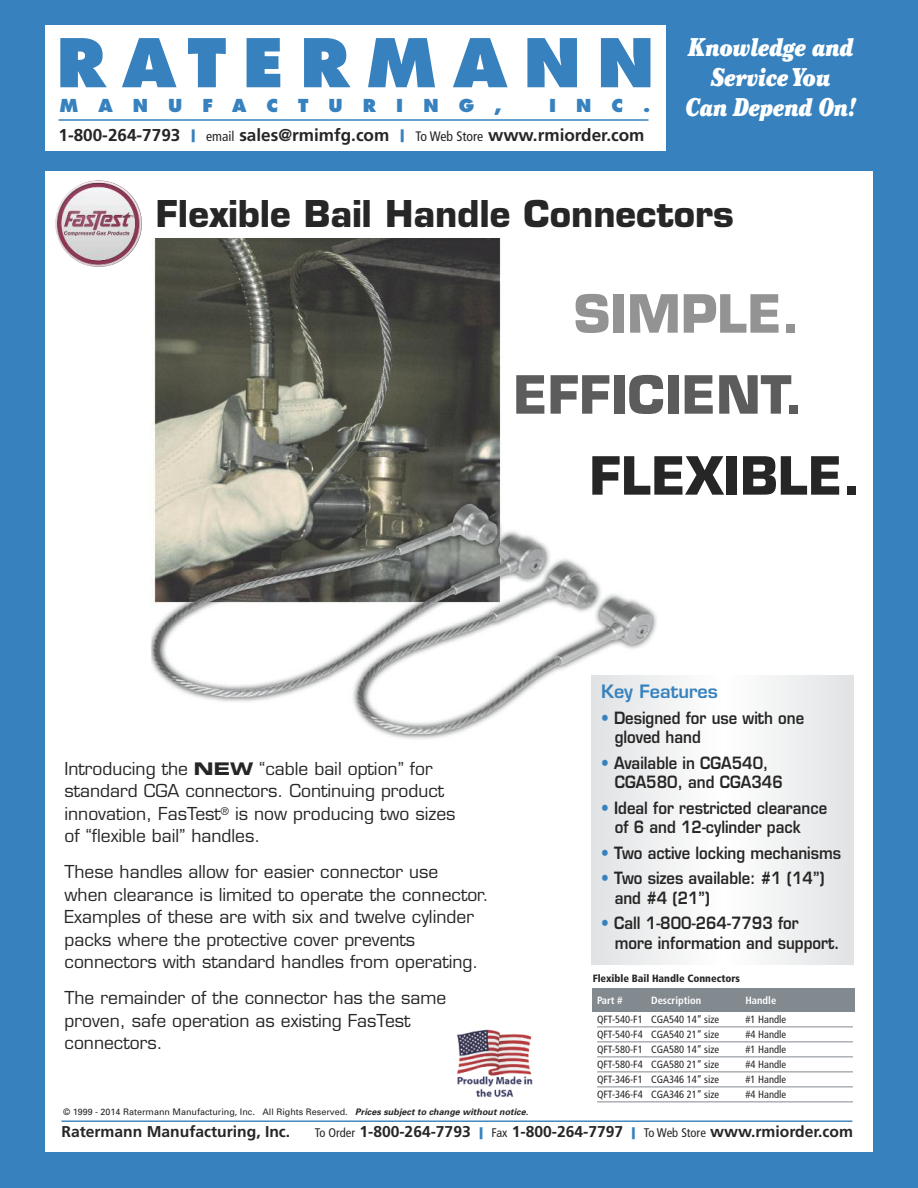
<style>
.page{position:relative;width:918px;height:1188px;background:#3782be}
.page>*{position:absolute;margin:0;border:0;box-sizing:border-box;transform-origin:0 0}
.t1{font:800 65.25px "Futura";letter-spacing:.25em;color:#3782be}
.t2{font:700 51.3px "Eurostile";color:#5d5c5d}
.t3{font:700 51.3px "Eurostile";color:#272627}
.t4{font:700 51.3px "Eurostile";color:#939393}
.t5{font:700 36px "Eurostile";color:#272627}
.t6{font:italic 900 25.5px/30px "Cheltenham";color:#fff;text-align:center;scale:.8 1}
.t7{font:600 18px "Eurostile";color:#3782be}
.t8{font:17.4px/22.5px "Eurostile";color:#272627}
.t9{font:800 17.4px "Futura";letter-spacing:1.15em;color:#3782be}
.t10{font:700 17.1px "Frutiger";color:#272627}
.t11{font:600 16.5px/19.5px "Eurostile";color:#272627;scale:.9 1}
.t12{font:700 15.6px "Frutiger";color:#272627}
.t13{font:condensed 10.5px "Frutiger";color:#272627}
.t14{font:900 condensed 10.5px "Frutiger";color:#272627}
.t15{font:700 condensed 10.5px "Frutiger";color:#fff}
.t16{font:9px "Univers";color:#272627}
.s1{font-weight:400;font-stretch:condensed;font-size:13.8px}
.s2{font-family:"Eurostile Bold Extended Two"}
.s3{font-weight:700;font-style:italic}
.s4{color:#3782be}
.s5{font-weight:400;font-stretch:condensed;font-size:12.6px}
.s6{font-weight:900;color:#3782be}
</style>
<div class="page">
<div style="left:45px;top:171px;width:828px;height:981px;background:#fff"></div>
<div style="left:45px;top:26px;width:621px;height:126px;background:#fff"></div>
<hr style="left:58px;top:119px;width:591px;height:2px;background:#3782be">
<hr style="left:62px;top:1120px;width:790px;height:2px;background:#3782be">
<img style="left:151px;top:238px;width:506px;height:501px">
<img style="left:55px;top:180px;width:87px;height:87px;border-radius:50%">
<svg style="left:591px;top:675px;width:263px;height:289px"></svg>
<img style="left:457px;top:1029px;width:76px;height:68px">
<div style="left:593px;top:988px;width:262px;height:23px;background:#82898f"></div>
<hr style="left:597px;top:1027px;width:256px;height:1px;background:#82898f">
<hr style="left:597px;top:1042px;width:256px;height:1px;background:#82898f">
<hr style="left:597px;top:1057px;width:256px;height:1px;background:#82898f">
<hr style="left:597px;top:1072px;width:256px;height:1px;background:#82898f">
<hr style="left:597px;top:1087px;width:256px;height:1px;background:#82898f">
<hr style="left:597px;top:1102px;width:256px;height:1px;background:#82898f">
<h1 class="t1" style="left:56px;top:34px;width:600px">R ATERMANN</h1>
<p class="t9" style="left:60px;top:98px;width:55px">M A</p>
<p class="t9" style="left:133px;top:98px;width:370px">NUFACTURING,</p>
<p class="t9" style="left:549px;top:98px;width:103px">INC.</p>
<p class="t10" style="left:58px;top:128px;width:587px">1-800-264-7793 <sub>|</sub> <span class="s1">email</span> sales@rmimfg.com <sub>|</sub> <span class="s1">To Web Store</span> www.rmiorder.com</p>
<h3 class="t6" style="left:684px;top:34px;width:215px">Knowledge and<br>ServiceYou<br>Can Depend On!</h3>
<h3 class="t5" style="left:156px;top:200px;width:580px">Flexible Bail Handle Connectors</h3>
<h2 class="t4" style="left:574px;top:294px;width:228px">SIMPLE.</h2>
<h2 class="t2" style="left:513px;top:375px;width:292px">EFFICIENT.</h2>
<h2 class="t3" style="left:590px;top:456px;width:273px">FLEXIBLE.</h2>
<p class="t8" style="left:64px;top:759px;width:393px">Introducing the <span class="s2">NEW</span> “cable bail option” for standard CGA connectors. Continuing product innovation, FasTest<sup>®</sup> is now producing two sizes of “flexible bail” handles.</p>
<p class="t8" style="left:65px;top:862px;width:426px">These handles allow for easier connector use<br>when clearance is limited to operate the connector.<br>Examples of these are with six and twelve cylinder packs where the protective cover prevents connectors with standard handles from operating.</p>
<p class="t8" style="left:65px;top:988px;width:383px">The remainder of the connector has the same proven, safe operation as existing FasTest connectors.</p>
<p class="t16" style="left:63px;top:1108px;width:467px">© 1999 - 2014 Ratermann Manufacturing, Inc. All Rights Reserved. <span class="s3">Prices subject to change without notice.</span></p>
<p class="t7" style="left:601px;top:685px;width:118px">Key Features</p>
<p class="t11" style="left:615px;top:710px;width:212px;text-indent:-14px"><span class="s4">•</span> Designed for use with one gloved hand</p>
<p class="t11" style="left:615px;top:755px;width:188px;text-indent:-14px"><span class="s4">•</span> Available in CGA540,<br>CGA580, and CGA346</p>
<p class="t11" style="left:615px;top:800px;width:238px;text-indent:-14px"><span class="s4">•</span> Ideal for restricted clearance of 6 and 12-cylinder pack</p>
<p class="t11" style="left:601px;top:845px;width:268px"><span class="s4">•</span> Two active locking mechanisms</p>
<p class="t11" style="left:615px;top:870px;width:235px;text-indent:-14px"><span class="s4">•</span> Two sizes available: #1 (14”) and #4 (21”)</p>
<p class="t11" style="left:615px;top:915px;width:252px;text-indent:-14px"><span class="s4">•</span> Call 1-800-264-7793 for more information and support.</p>
<p class="t14" style="left:593px;top:974px;width:149px">Flexible Bail Handle Connectors</p>
<p class="t15" style="left:597px;top:996px;width:27px">Part #</p>
<p class="t15" style="left:651px;top:996px;width:52px">Description</p>
<p class="t15" style="left:746px;top:996px;width:32px">Handle</p>
<p class="t13" style="left:597px;top:1015px;width:124px">QFT-540-F1 CGA540 14” size</p>
<p class="t13" style="left:746px;top:1015px;width:42px">#1 Handle</p>
<p class="t13" style="left:597px;top:1030px;width:124px">QFT-540-F4 CGA540 21” size</p>
<p class="t13" style="left:746px;top:1030px;width:42px">#4 Handle</p>
<p class="t13" style="left:597px;top:1045px;width:124px">QFT-580-F1 CGA580 14” size</p>
<p class="t13" style="left:746px;top:1045px;width:42px">#1 Handle</p>
<p class="t13" style="left:597px;top:1060px;width:124px">QFT-580-F4 CGA580 21” size</p>
<p class="t13" style="left:746px;top:1060px;width:42px">#4 Handle</p>
<p class="t13" style="left:597px;top:1075px;width:124px">QFT-346-F1 CGA346 14” size</p>
<p class="t13" style="left:746px;top:1075px;width:42px">#1 Handle</p>
<p class="t13" style="left:597px;top:1090px;width:124px">QFT-346-F4 CGA346 21” size</p>
<p class="t13" style="left:746px;top:1090px;width:42px">#4 Handle</p>
<p class="t12" style="left:62px;top:1126px;width:230px">Ratermann Manufacturing, Inc.</p>
<p class="t12" style="left:315px;top:1126px;width:540px"><span class="s5">To Order</span> 1-800-264-7793 <span class="s6">|</span> <span class="s5">Fax</span> 1-800-264-7797 <span class="s6">|</span> <span class="s5">To Web Store</span> www.rmiorder.com</p>
</div>
